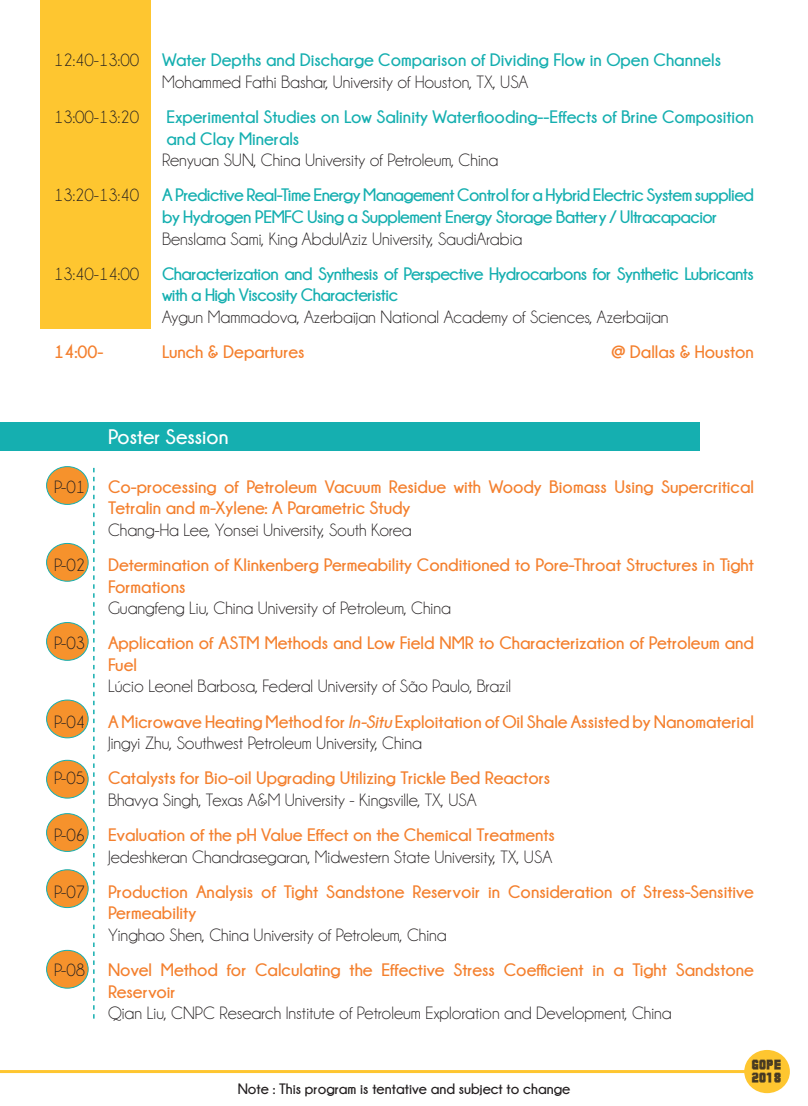
<style>
.page{position:relative;width:808px;height:1106px;background:#fff}
.page>*{position:absolute;margin:0;border:0;box-sizing:border-box;transform-origin:0 0}
.t1{font:700 21px "Champagne&Limousines";color:#fff}
.t2{font:18px "Champagne&Limousines";color:#231f20}
.t3{font:700 18px/21.6px "Champagne&Limousines";color:#f4802e}
.t4{font:700 18px/21.6px "Champagne&Limousines";letter-spacing:-.03em;color:#15afb0}
.t5{font:700 18px/21.6px "Champagne&Limousines";color:#15afb0}
.t6{font:18px "Ballsontherampage";color:#231f20}
.t7{font:700 15px "Champagne&Limousines";color:#231f20}
.s1{font-style:italic}
</style>
<div class="page">
<div style="left:47px;top:467px;width:41px;height:37px;background:#f6922c;border-radius:50%"></div>
<div style="left:46px;top:466px;width:43px;height:39px;border:1px solid #15afb0;border-radius:50%"></div>
<div style="left:47px;top:543px;width:41px;height:38px;background:#f6922c;border-radius:50%"></div>
<div style="left:46px;top:543px;width:43px;height:39px;border:1px solid #15afb0;border-radius:50%"></div>
<div style="left:47px;top:622px;width:41px;height:38px;background:#f6922c;border-radius:50%"></div>
<div style="left:46px;top:622px;width:43px;height:39px;border:1px solid #15afb0;border-radius:50%"></div>
<div style="left:47px;top:700px;width:41px;height:38px;background:#f6922c;border-radius:50%"></div>
<div style="left:46px;top:700px;width:43px;height:38px;border:1px solid #15afb0;border-radius:50%"></div>
<div style="left:47px;top:760px;width:41px;height:38px;background:#f6922c;border-radius:50%"></div>
<div style="left:46px;top:760px;width:43px;height:38px;border:1px solid #15afb0;border-radius:50%"></div>
<div style="left:47px;top:814px;width:41px;height:37px;background:#f6922c;border-radius:50%"></div>
<div style="left:46px;top:813px;width:43px;height:39px;border:1px solid #15afb0;border-radius:50%"></div>
<div style="left:47px;top:870px;width:41px;height:38px;background:#f6922c;border-radius:50%"></div>
<div style="left:46px;top:869px;width:43px;height:39px;border:1px solid #15afb0;border-radius:50%"></div>
<div style="left:47px;top:950px;width:41px;height:38px;background:#f6922c;border-radius:50%"></div>
<div style="left:46px;top:950px;width:43px;height:38px;border:1px solid #15afb0;border-radius:50%"></div>
<svg style="left:93px;top:468px;width:2px;height:551px"></svg>
<div style="left:0;top:423px;width:700px;height:28px;background:#15afb0"></div>
<hr style="left:0;top:1070px;width:750px;height:3px;background:#fec630">
<div style="left:744px;top:1050px;width:46px;height:43px;background:#fec630;border-radius:50%"></div>
<div style="left:40px;top:0;width:111px;height:328px;background:#fec630"></div>
<p class="t2" style="left:54px;top:51px;width:87px">12:40-13:00</p>
<p class="t5" style="left:162px;top:49px;width:561px">Water Depths and Discharge Comparison of Dividing Flow in Open Channels</p>
<p class="t2" style="left:162px;top:73px;width:368px">Mohammed Fathi Bashar, University of Houston, TX, USA</p>
<p class="t2" style="left:54px;top:108px;width:87px">13:00-13:20</p>
<p class="t5" style="left:166px;top:106px;width:589px">Experimental Studies on Low Salinity Waterflooding--Effects of Brine Composition and Clay Minerals</p>
<p class="t2" style="left:162px;top:151px;width:338px">Renyuan SUN, China University of Petroleum, China</p>
<p class="t2" style="left:54px;top:186px;width:87px">13:20-13:40</p>
<p class="t4" style="left:162px;top:184px;width:593px">A Predictive Real-Time Energy Management Control for a Hybrid Electric System supplied by Hydrogen PEMFC Using a Supplement Energy Storage Battery / Ultracapacior</p>
<p class="t2" style="left:162px;top:230px;width:362px">Benslama Sami, King AbdulAziz University, SaudiArabia</p>
<p class="t2" style="left:54px;top:265px;width:87px">13:40-14:00</p>
<p class="t4" style="left:162px;top:263px;width:593px">Characterization and Synthesis of Perspective Hydrocarbons for Synthetic Lubricants with a High Viscosity Characteristic</p>
<p class="t2" style="left:162px;top:308px;width:508px">Aygun Mammadova, Azerbaijan National Academy of Sciences, Azerbaijan</p>
<p class="t3" style="left:54px;top:341px;width:51px">14:00-</p>
<p class="t3" style="left:162px;top:341px;width:144px">Lunch &amp; Departures</p>
<p class="t3" style="left:611px;top:341px;width:144px">@ Dallas &amp; Houston</p>
<p class="t1" style="left:108px;top:425px;width:122px">Poster Session</p>
<p class="t2" style="left:54px;top:477px;width:33px">P-01</p>
<p class="t3" style="left:108px;top:475px;width:647px">Co-processing of Petroleum Vacuum Residue with Woody Biomass Using Supercritical<br>Tetralin and m-Xylene: A Parametric Study</p>
<p class="t2" style="left:108px;top:521px;width:305px">Chang-Ha Lee, Yonsei University, South Korea</p>
<p class="t2" style="left:54px;top:556px;width:33px">P-02</p>
<p class="t3" style="left:108px;top:554px;width:647px">Determination of Klinkenberg Permeability Conditioned to Pore-Throat Structures in Tight<br>Formations</p>
<p class="t2" style="left:108px;top:599px;width:344px">Guangfeng Liu, China University of Petroleum, China</p>
<p class="t2" style="left:54px;top:634px;width:33px">P-03</p>
<p class="t3" style="left:108px;top:632px;width:647px">Application of ASTM Methods and Low Field NMR to Characterization of Petroleum and<br>Fuel</p>
<p class="t2" style="left:108px;top:677px;width:405px">Lúcio Leonel Barbosa, Federal University of São Paulo, Brazil</p>
<p class="t2" style="left:54px;top:712px;width:33px">P-04</p>
<p class="t3" style="left:108px;top:710px;width:647px">A Microwave Heating Method for <span class="s1">In-Situ</span> Exploitation of Oil Shale Assisted by Nanomaterial</p>
<p class="t2" style="left:108px;top:734px;width:315px">Jingyi Zhu, Southwest Petroleum University, China</p>
<p class="t2" style="left:54px;top:769px;width:33px">P-05</p>
<p class="t3" style="left:108px;top:767px;width:444px">Catalysts for Bio-oil Upgrading Utilizing Trickle Bed Reactors</p>
<p class="t2" style="left:108px;top:791px;width:370px">Bhavya Singh, Texas A&amp;M University - Kingsville, TX, USA</p>
<p class="t2" style="left:54px;top:826px;width:33px">P-06</p>
<p class="t3" style="left:108px;top:824px;width:448px">Evaluation of the pH Value Effect on the Chemical Treatments</p>
<p class="t2" style="left:108px;top:847px;width:446px">Jedeshkeran Chandrasegaran, Midwestern State University, TX, USA</p>
<p class="t2" style="left:54px;top:882px;width:33px">P-07</p>
<p class="t3" style="left:108px;top:880px;width:647px">Production Analysis of Tight Sandstone Reservoir in Consideration of Stress-Sensitive<br>Permeability</p>
<p class="t2" style="left:108px;top:926px;width:340px">Yinghao Shen, China University of Petroleum, China</p>
<p class="t2" style="left:54px;top:961px;width:33px">P-08</p>
<p class="t3" style="left:108px;top:959px;width:647px">Novel Method for Calculating the Effective Stress Coefficient in a Tight Sandstone<br>Reservoir</p>
<p class="t2" style="left:108px;top:1004px;width:565px">Qian Liu, CNPC Research Institute of Petroleum Exploration and Development, China</p>
<p class="t7" style="left:238px;top:1080px;width:334px">Note : This program is tentative and subject to change</p>
<p class="t6" style="left:752px;top:1054px;width:31px">GOPE</p>
<p class="t6" style="left:752px;top:1067px;width:31px">2018</p>
</div>
